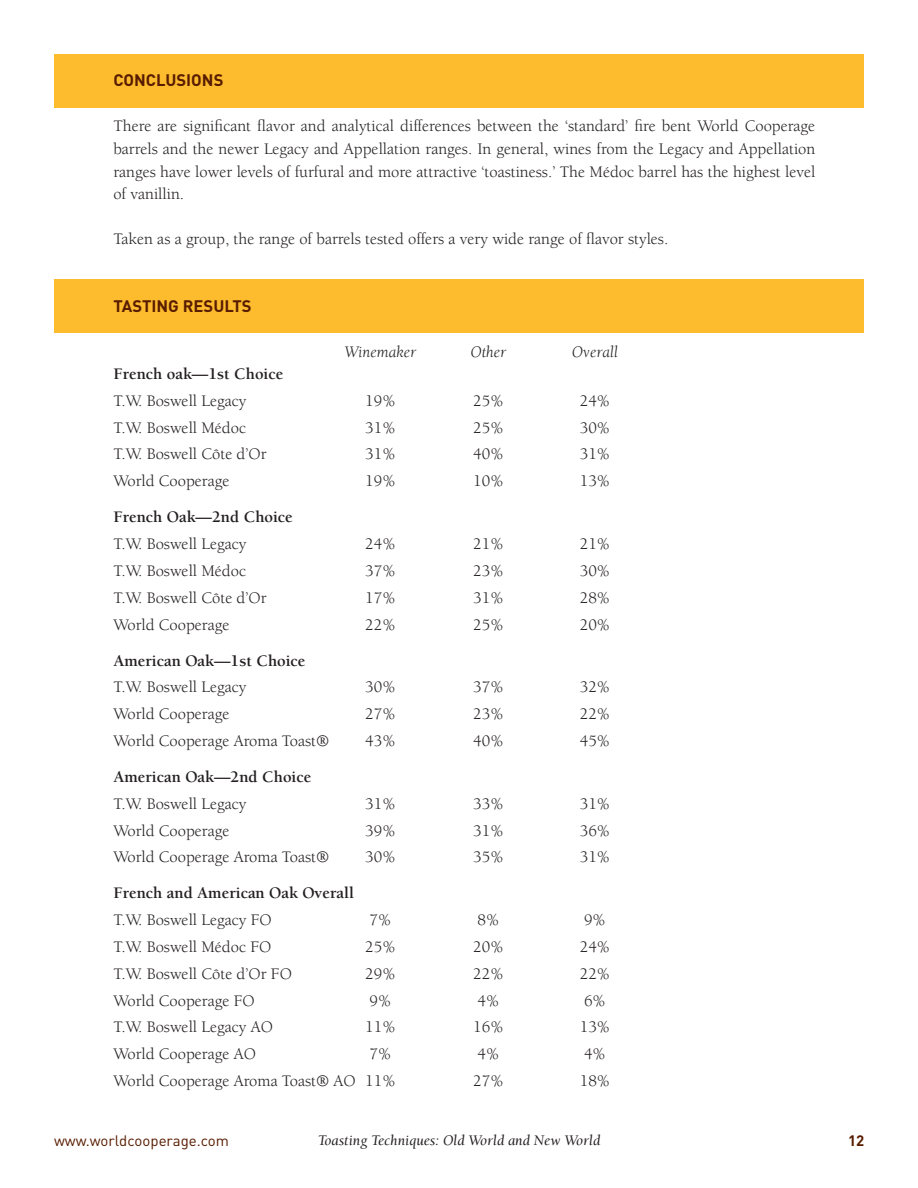
<style>
.page{position:relative;width:918px;height:1188px;background:#fff}
.page>*{position:absolute;margin:0;border:0;box-sizing:border-box;transform-origin:0 0}
.t1{font:16.5px/22.5px "Berkeley";color:#231f20;text-align:justify}
.t2{font:700 16.5px "Berkeley";color:#231f20}
.t3{font:700 16.5px "DIN";color:#581c00}
.t4{font:italic 16.5px "Berkeley";color:#231f20}
.t5{font:italic 15px "Berkeley";color:#231f20}
.t6{font:15px "DIN";color:#581c00}
.t7{font:700 15px "DIN";color:#581c00}
</style>
<div class="page">
<div style="left:54px;top:279px;width:810px;height:54px;background:#fdbb2e"></div>
<div style="left:54px;top:54px;width:810px;height:54px;background:#fdbb2e"></div>
<p class="t3" style="left:113px;top:70px;width:112px">CONCLUSIONS</p>
<p class="t1" style="left:113px;top:115px;width:703px">There are significant flavor and analytical differences between the ‘standard’ fire bent World Cooperage barrels and the newer Legacy and Appellation ranges. In general, wines from the Legacy and Appellation ranges have lower levels of furfural and more attractive ‘toastiness.’ The Médoc barrel has the highest level of vanillin.</p>
<p class="t1" style="left:113px;top:228px;width:556px">Taken as a group, the range of barrels tested offers a very wide range of flavor styles.</p>
<p class="t3" style="left:113px;top:295px;width:140px">TASTING RESULTS</p>
<p class="t4" style="left:344px;top:343px;width:73px">Winemaker</p>
<p class="t4" style="left:470px;top:343px;width:38px">Other</p>
<p class="t4" style="left:572px;top:343px;width:48px">Overall</p>
<p class="t2" style="left:113px;top:365px;width:172px">French oak—1st Choice</p>
<p class="t1" style="left:113px;top:390px;width:135px">T.W. Boswell Legacy</p>
<p class="t1" style="left:365px;top:390px;width:32px">19%</p>
<p class="t1" style="left:473px;top:390px;width:32px">25%</p>
<p class="t1" style="left:580px;top:390px;width:32px">24%</p>
<p class="t1" style="left:113px;top:417px;width:134px">T.W. Boswell Médoc</p>
<p class="t1" style="left:365px;top:417px;width:32px">31%</p>
<p class="t1" style="left:473px;top:417px;width:32px">25%</p>
<p class="t1" style="left:580px;top:417px;width:32px">30%</p>
<p class="t1" style="left:113px;top:443px;width:155px">T.W. Boswell Côte d’Or</p>
<p class="t1" style="left:365px;top:443px;width:32px">31%</p>
<p class="t1" style="left:473px;top:443px;width:32px">40%</p>
<p class="t1" style="left:580px;top:443px;width:32px">31%</p>
<p class="t1" style="left:113px;top:470px;width:118px">World Cooperage</p>
<p class="t1" style="left:365px;top:470px;width:32px">19%</p>
<p class="t1" style="left:473px;top:470px;width:32px">10%</p>
<p class="t1" style="left:580px;top:470px;width:32px">13%</p>
<p class="t2" style="left:113px;top:508px;width:181px">French Oak—2nd Choice</p>
<p class="t1" style="left:113px;top:533px;width:135px">T.W. Boswell Legacy</p>
<p class="t1" style="left:365px;top:533px;width:32px">24%</p>
<p class="t1" style="left:473px;top:533px;width:32px">21%</p>
<p class="t1" style="left:580px;top:533px;width:32px">21%</p>
<p class="t1" style="left:113px;top:560px;width:134px">T.W. Boswell Médoc</p>
<p class="t1" style="left:365px;top:560px;width:32px">37%</p>
<p class="t1" style="left:473px;top:560px;width:32px">23%</p>
<p class="t1" style="left:580px;top:560px;width:32px">30%</p>
<p class="t1" style="left:113px;top:587px;width:155px">T.W. Boswell Côte d’Or</p>
<p class="t1" style="left:365px;top:587px;width:32px">17%</p>
<p class="t1" style="left:473px;top:587px;width:32px">31%</p>
<p class="t1" style="left:580px;top:587px;width:32px">28%</p>
<p class="t1" style="left:113px;top:613px;width:118px">World Cooperage</p>
<p class="t1" style="left:365px;top:613px;width:32px">22%</p>
<p class="t1" style="left:473px;top:613px;width:32px">25%</p>
<p class="t1" style="left:580px;top:613px;width:32px">20%</p>
<p class="t2" style="left:113px;top:652px;width:194px">American Oak—1st Choice</p>
<p class="t1" style="left:113px;top:676px;width:135px">T.W. Boswell Legacy</p>
<p class="t1" style="left:365px;top:676px;width:32px">30%</p>
<p class="t1" style="left:473px;top:676px;width:32px">37%</p>
<p class="t1" style="left:580px;top:676px;width:32px">32%</p>
<p class="t1" style="left:113px;top:703px;width:118px">World Cooperage</p>
<p class="t1" style="left:365px;top:703px;width:32px">27%</p>
<p class="t1" style="left:473px;top:703px;width:32px">23%</p>
<p class="t1" style="left:580px;top:703px;width:32px">22%</p>
<p class="t1" style="left:113px;top:730px;width:217px">World Cooperage Aroma Toast®</p>
<p class="t1" style="left:365px;top:730px;width:32px">43%</p>
<p class="t1" style="left:473px;top:730px;width:32px">40%</p>
<p class="t1" style="left:580px;top:730px;width:32px">45%</p>
<p class="t2" style="left:113px;top:768px;width:200px">American Oak—2nd Choice</p>
<p class="t1" style="left:113px;top:793px;width:135px">T.W. Boswell Legacy</p>
<p class="t1" style="left:365px;top:793px;width:32px">31%</p>
<p class="t1" style="left:473px;top:793px;width:32px">33%</p>
<p class="t1" style="left:580px;top:793px;width:32px">31%</p>
<p class="t1" style="left:113px;top:820px;width:118px">World Cooperage</p>
<p class="t1" style="left:365px;top:820px;width:32px">39%</p>
<p class="t1" style="left:473px;top:820px;width:32px">31%</p>
<p class="t1" style="left:580px;top:820px;width:32px">36%</p>
<p class="t1" style="left:113px;top:846px;width:217px">World Cooperage Aroma Toast®</p>
<p class="t1" style="left:365px;top:846px;width:32px">30%</p>
<p class="t1" style="left:473px;top:846px;width:32px">35%</p>
<p class="t1" style="left:580px;top:846px;width:32px">31%</p>
<p class="t2" style="left:113px;top:884px;width:242px">French and American Oak Overall</p>
<p class="t1" style="left:113px;top:909px;width:160px">T.W. Boswell Legacy FO</p>
<p class="t1" style="left:370px;top:909px;width:23px">7%</p>
<p class="t1" style="left:478px;top:909px;width:23px">8%</p>
<p class="t1" style="left:584px;top:909px;width:23px">9%</p>
<p class="t1" style="left:113px;top:936px;width:160px">T.W. Boswell Médoc FO</p>
<p class="t1" style="left:365px;top:936px;width:32px">25%</p>
<p class="t1" style="left:473px;top:936px;width:32px">20%</p>
<p class="t1" style="left:580px;top:936px;width:32px">24%</p>
<p class="t1" style="left:113px;top:963px;width:180px">T.W. Boswell Côte d’Or FO</p>
<p class="t1" style="left:365px;top:963px;width:32px">29%</p>
<p class="t1" style="left:473px;top:963px;width:32px">22%</p>
<p class="t1" style="left:580px;top:963px;width:32px">22%</p>
<p class="t1" style="left:113px;top:990px;width:143px">World Cooperage FO</p>
<p class="t1" style="left:370px;top:990px;width:23px">9%</p>
<p class="t1" style="left:478px;top:990px;width:23px">4%</p>
<p class="t1" style="left:584px;top:990px;width:23px">6%</p>
<p class="t1" style="left:113px;top:1016px;width:161px">T.W. Boswell Legacy AO</p>
<p class="t1" style="left:365px;top:1016px;width:32px">11%</p>
<p class="t1" style="left:473px;top:1016px;width:32px">16%</p>
<p class="t1" style="left:580px;top:1016px;width:32px">13%</p>
<p class="t1" style="left:113px;top:1043px;width:144px">World Cooperage AO</p>
<p class="t1" style="left:370px;top:1043px;width:23px">7%</p>
<p class="t1" style="left:478px;top:1043px;width:23px">4%</p>
<p class="t1" style="left:584px;top:1043px;width:23px">4%</p>
<p class="t1" style="left:113px;top:1070px;width:284px">World Cooperage Aroma Toast® AO 11%</p>
<p class="t1" style="left:473px;top:1070px;width:32px">27%</p>
<p class="t1" style="left:580px;top:1070px;width:32px">18%</p>
<p class="t6" style="left:54px;top:1131px;width:177px">www.worldcooperage.com</p>
<p class="t5" style="left:318px;top:1133px;width:284px">Toasting Techniques: Old World and New World</p>
<p class="t7" style="left:848px;top:1131px;width:18px">12</p>
</div>
